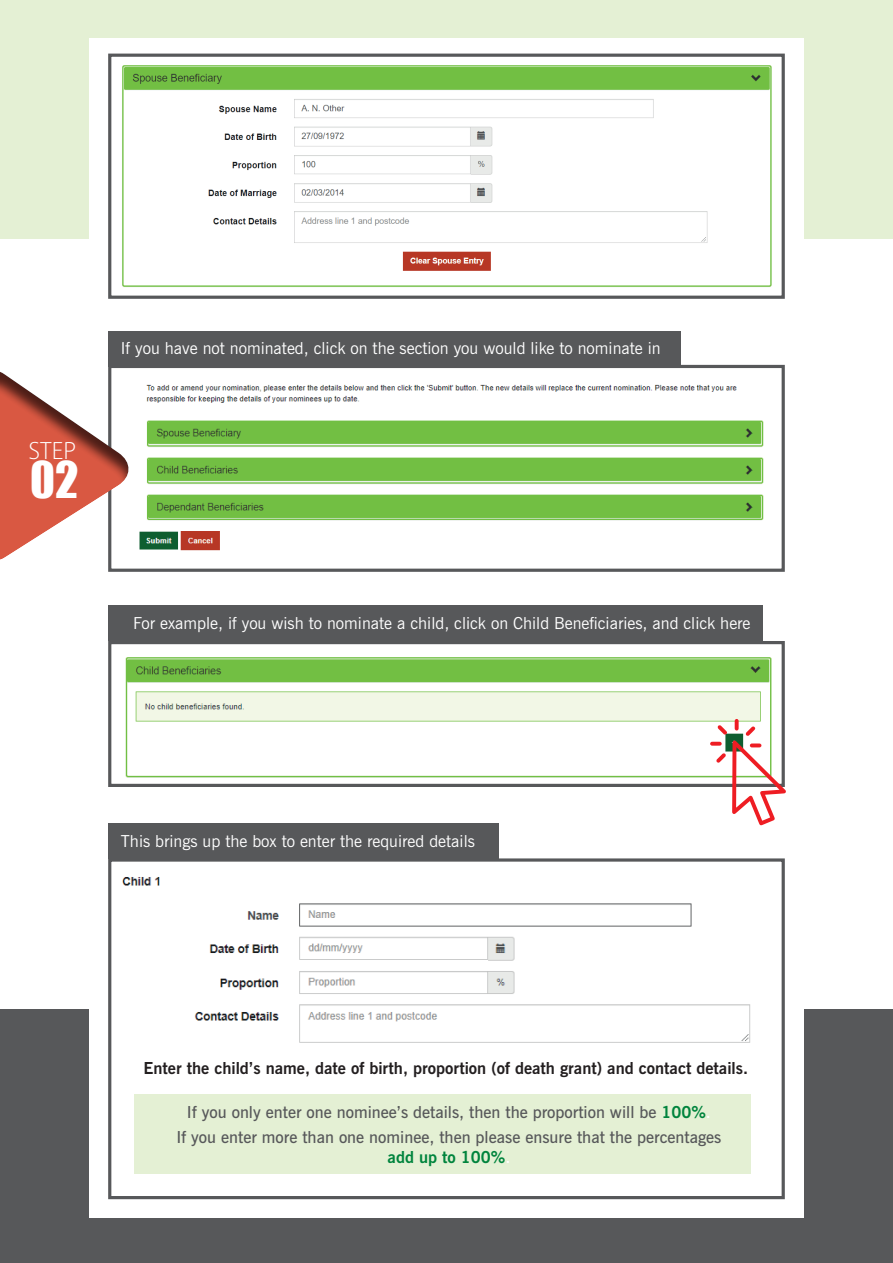
<style>
.page{position:relative;width:893px;height:1263px;background:#fff}
.page>*{position:absolute;margin:0;border:0;box-sizing:border-box;transform-origin:0 0}
.t1{font:46.5px "Impact";color:#fff}
.t2{font:300 24.75px "Akagi Pro";color:#fff}
.t3{font:16.5px "News Gothic BT";color:#fff}
.t4{font:600 16.5px/25.2px "News Gothic BT";color:#57585a;text-align:center}
.t5{font:700 16.5px "News Gothic BT";color:#231f20}
.t6{font:700 16.5px "News Gothic BT";color:#00843d}
.s1{font-weight:700;color:#00843d}
.s2{color:#fff}
.s3{font-weight:600;color:#fff}
</style>
<div class="page">
<div style="left:0;top:1009px;width:893px;height:254px;background:#57585a"></div>
<div style="left:0;top:0;width:893px;height:238px;background:#e4f0d4"></div>
<div style="left:89px;top:38px;width:715px;height:354px;background:#fff"></div>
<div style="left:89px;top:863px;width:715px;height:354px;background:#fff"></div>
<div style="left:108px;top:54px;width:677px;height:245px;background:#fff;border:3px solid #57585a"></div>
<div style="left:108px;top:365px;width:677px;height:207px;background:#fff;border:3px solid #57585a"></div>
<div style="left:108px;top:641px;width:677px;height:146px;background:#fff;border:3px solid #57585a"></div>
<div style="left:108px;top:858px;width:677px;height:341px;background:#fff;border:3px solid #57585a"></div>
<div style="left:108px;top:331px;width:572px;height:35px;background:#57585a"></div>
<div style="left:108px;top:605px;width:655px;height:36px;background:#57585a"></div>
<div style="left:134px;top:1094px;width:617px;height:79px;background:#e4f0d4"></div>
<img style="left:122px;top:65px;width:650px;height:222px">
<img style="left:139px;top:384px;width:625px;height:167px">
<img style="left:125px;top:657px;width:647px;height:121px">
<img style="left:122px;top:877px;width:629px;height:166px">
<div style="left:108px;top:823px;width:391px;height:35px;background:#57585a"></div>
<svg style="left:710px;top:719px;width:76px;height:107px"></svg>
<svg style="left:0;top:366px;width:138px;height:206px"></svg>
<h2 class="t2" style="left:28px;top:435px;width:49px">STEP</h2>
<h1 class="t1" style="left:30px;top:443px;width:50px">02</h1>
<p class="t3" style="left:121px;top:339px;width:541px">If you have not nominated, click on the section you would like to nominate in</p>
<p class="t3" style="left:133px;top:613px;width:619px">For example, if you wish to nominate a child, click on Child Beneficiaries, and click here</p>
<p class="t3" style="left:121px;top:831px;width:355px">This brings up the box to enter the required details</p>
<p class="t5" style="left:143px;top:1058px;width:606px">Enter the child’s name, date of birth, proportion (of death grant) and contact details.</p>
<p class="t4" style="left:176px;top:1099px;width:546px">If you only enter one nominee’s details, then the proportion will be <span class="s1">100%</span><span class="s2">.<br></span>If you enter more than one nominee, then please ensure that the percentages</p>
<p class="t6" style="left:388px;top:1146px;width:124px">add up to 100%<span class="s3">.</span></p>
</div>
